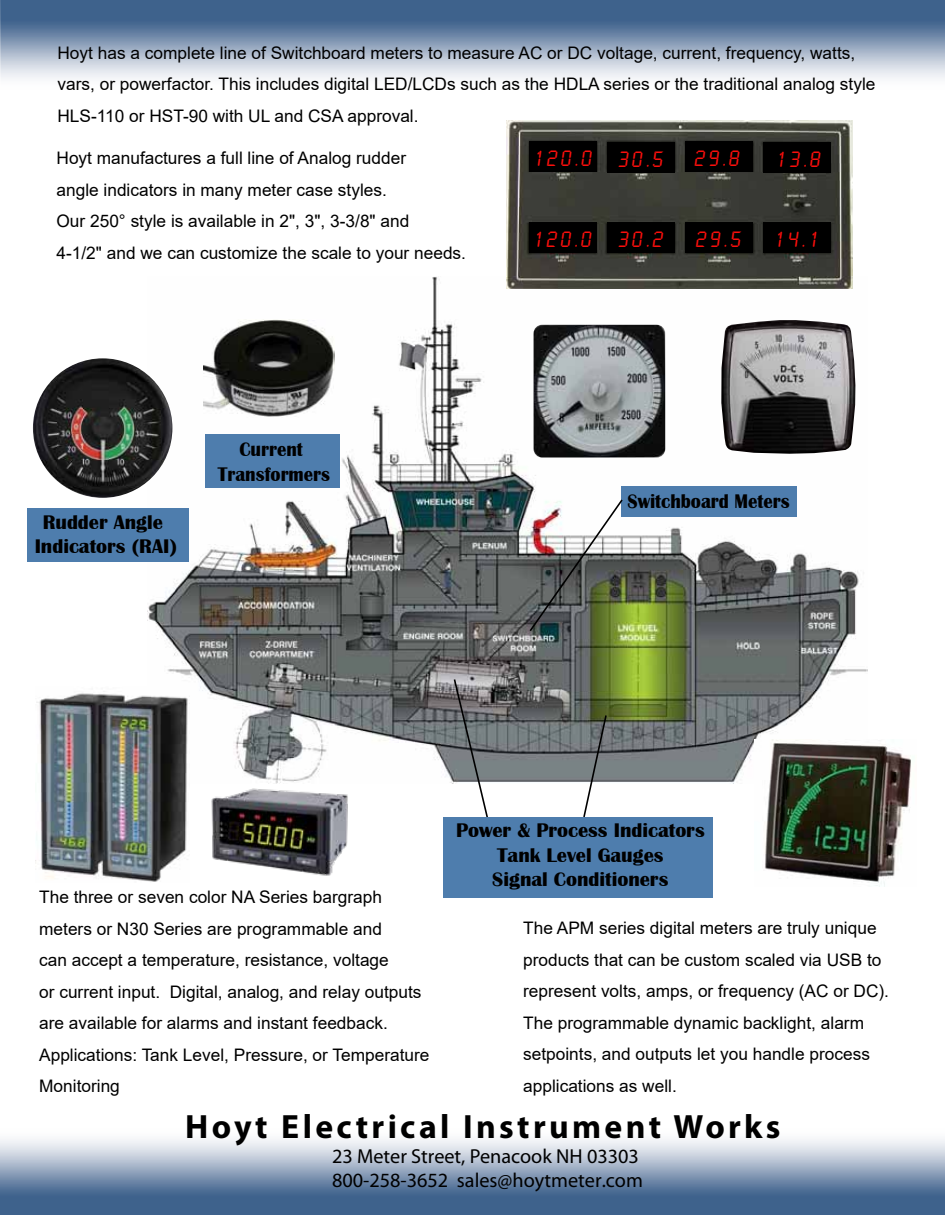
<style>
.page{position:relative;width:945px;height:1215px;background:#fff}
.page>*{position:absolute;margin:0;border:0;box-sizing:border-box;transform-origin:0 0}
.t1{font:700 33.75px "Myriad Pro";letter-spacing:.1em;color:#000}
.t2{font:700 20.25px/24.3px "Britannic";color:#000;text-align:center}
.t3{font:20.25px/24.2px "Myriad Pro";color:#000}
.t4{font:700 20.25px/24.3px "Britannic";color:#000;text-align:center;scale:.92 1}
.t5{font:19.5px "LCD Normal";letter-spacing:.2em;color:#fa0f0c}
.t6{font:17.25px/31.5px "Arial";color:#000}
</style>
<div class="page">
<svg style="left:0;top:1139px;width:945px;height:76px;background:#869bb6"></svg>
<svg style="left:0;top:0;width:945px;height:79px;background:#859bb6"></svg>
<img style="left:148px;top:276px;width:720px;height:508px">
<img style="left:204px;top:319px;width:130px;height:99px">
<img style="left:507px;top:121px;width:345px;height:168px">
<div style="left:763px;top:223px;width:68px;height:30px;background:#000"></div>
<div style="left:685px;top:223px;width:68px;height:30px;background:#000"></div>
<div style="left:529px;top:222px;width:67px;height:30px;background:#000"></div>
<div style="left:607px;top:223px;width:68px;height:30px;background:#000"></div>
<div style="left:529px;top:141px;width:67px;height:31px;background:#000"></div>
<div style="left:607px;top:142px;width:68px;height:31px;background:#000"></div>
<div style="left:685px;top:141px;width:68px;height:31px;background:#000"></div>
<div style="left:763px;top:142px;width:68px;height:31px;background:#000"></div>
<img style="left:534px;top:325px;width:131px;height:132px">
<img style="left:721px;top:320px;width:134px;height:134px">
<img style="left:36px;top:687px;width:153px;height:195px">
<img style="left:211px;top:764px;width:138px;height:112px">
<img style="left:755px;top:739px;width:156px;height:148px">
<div style="left:621px;top:487px;width:176px;height:30px;background:#4e7dad"></div>
<svg style="left:453px;top:678px;width:36px;height:139px"></svg>
<svg style="left:582px;top:714px;width:26px;height:103px"></svg>
<div style="left:205px;top:434px;width:135px;height:54px;background:#4e7dad"></div>
<img style="left:33px;top:358px;width:139px;height:140px;border-radius:70px">
<div style="left:27px;top:508px;width:162px;height:54px;background:#4e7dad"></div>
<div style="left:443px;top:817px;width:270px;height:81px;background:#4e7dad"></div>
<img style="left:528px;top:498px;width:96px;height:135px">
<p class="t6" style="left:58px;top:37px;width:819px">Hoyt has a complete line of Switchboard meters to measure AC or DC voltage, current, frequency, watts, vars, or powerfactor. This includes digital LED/LCDs such as the HDLA series or the traditional analog style<br>HLS-110 or HST-90 with UL and CSA approval.</p>
<p class="t6" style="left:57px;top:142px;width:411px">Hoyt manufactures a full line of Analog rudder<br>angle indicators in many meter case styles.<br>Our 250° style is available in 2", 3", 3-3/8" and<br>4-1/2" and we can customize the scale to your needs.</p>
<p class="t5" style="left:534px;top:148px;width:60px">120.0</p>
<p class="t5" style="left:619px;top:149px;width:46px">30.5</p>
<p class="t5" style="left:695px;top:148px;width:46px">29.8</p>
<p class="t5" style="left:776px;top:149px;width:46px">13.8</p>
<p class="t5" style="left:533px;top:229px;width:60px">120.0</p>
<p class="t5" style="left:619px;top:229px;width:46px">30.2</p>
<p class="t5" style="left:697px;top:229px;width:46px">29.5</p>
<p class="t5" style="left:775px;top:229px;width:46px">14.1</p>
<p class="t2" style="left:35px;top:510px;width:144px">Rudder Angle<br>Indicators (RAI)</p>
<p class="t4" style="left:218px;top:438px;width:123px">Current<br>Transformers</p>
<p class="t4" style="left:627px;top:489px;width:178px">Switchboard Meters</p>
<p class="t6" style="left:39px;top:881px;width:392px">The three or seven color NA Series bargraph meters or N30 Series are programmable and<br>can accept a temperature, resistance, voltage<br>or current input. Digital, analog, and relay outputs are available for alarms and instant feedback.<br>Applications: Tank Level, Pressure, or Temperature Monitoring</p>
<p class="t2" style="left:456px;top:819px;width:250px">Power &amp; Process Indicators<br>Tank Level Gauges<br>Signal Conditioners</p>
<p class="t6" style="left:523px;top:912px;width:367px">The APM series digital meters are truly unique products that can be custom scaled via USB to represent volts, amps, or frequency (AC or DC).<br>The programmable dynamic backlight, alarm setpoints, and outputs let you handle process applications as well.</p>
<h1 class="t1" style="left:185px;top:1104px;width:597px">Hoyt Electrical Instrument Works</h1>
<p class="t3" style="left:332px;top:1143px;width:312px">23 Meter Street, Penacook NH 03303<br>800-258-3652 sales@hoytmeter.com</p>
</div>
